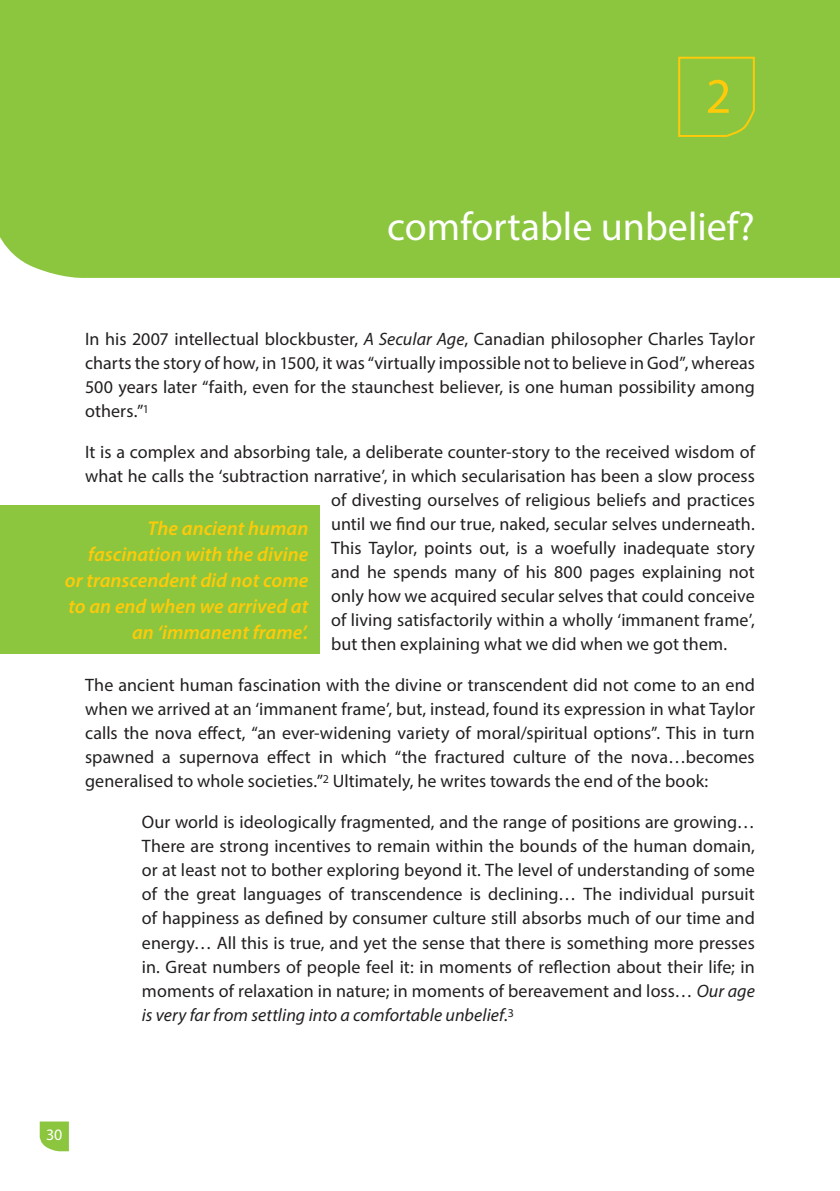
<style>
.page{position:relative;width:840px;height:1191px;background:#fff}
.page>*{position:absolute;margin:0;border:0;box-sizing:border-box;transform-origin:0 0}
.t1{font:50px "Myriad Pro";color:#feca0a}
.t2{font:40px "Myriad Pro";color:#fff}
.t3{font:italic 600 20px/26px "Myriad Pro";color:#feca0a;text-align:right}
.t4{font:18px/24px "Myriad Pro";letter-spacing:.005em;color:#231f20;text-align:justify}
.t5{font:16px "Myriad Pro";color:#fff}
.s1{font-style:italic}
</style>
<div class="page">
<svg style="left:40px;top:1121px;width:29px;height:30px"></svg>
<div style="left:0;top:0;width:839px;height:278px;background:#8bc63e"></div>
<div style="left:85px;top:210px;width:669px;height:39px;background:#8bc63e"></div>
<svg style="left:676px;top:56px;width:79px;height:82px;background:#95c639"></svg>
<div style="left:0;top:505px;width:319px;height:148px;background:#8bc63e"></div>
<h1 class="t1" style="left:705px;top:65px;width:27px">2</h1>
<h2 class="t2" style="left:387px;top:202px;width:369px">comfortable unbelief?</h2>
<p class="t4" style="left:85px;top:327px;width:671px">In his 2007 intellectual blockbuster, <span class="s1">A Secular Age</span>, Canadian philosopher Charles Taylor charts the story of how, in 1500, it was “virtually impossible not to believe in God”, whereas 500 years later “faith, even for the staunchest believer, is one human possibility among others.”<sup>1</sup></p>
<p class="t4" style="left:85px;top:440px;width:671px">It is a complex and absorbing tale, a deliberate counter-story to the received wisdom of</p>
<p class="t4" style="left:85px;top:464px;width:670px">what he calls the ‘subtraction narrative’, in which secularisation has been a slow process</p>
<p class="t4" style="left:331px;top:488px;width:425px">of divesting ourselves of religious beliefs and practices</p>
<p class="t4" style="left:331px;top:512px;width:425px">until we find our true, naked, secular selves underneath.</p>
<p class="t4" style="left:331px;top:536px;width:425px">This Taylor, points out, is a woefully inadequate story</p>
<p class="t4" style="left:331px;top:560px;width:425px">and he spends many of his 800 pages explaining not</p>
<p class="t4" style="left:331px;top:584px;width:425px">only how we acquired secular selves that could conceive</p>
<p class="t4" style="left:331px;top:608px;width:425px">of living satisfactorily within a wholly ‘immanent frame’,</p>
<p class="t4" style="left:331px;top:632px;width:397px">but then explaining what we did when we got them.</p>
<p class="t4" style="left:85px;top:673px;width:671px">The ancient human fascination with the divine or transcendent did not come to an end when we arrived at an ‘immanent frame’, but, instead, found its expression in what Taylor calls the nova effect, “an ever-widening variety of moral/spiritual options”. This in turn spawned a supernova effect in which “the fractured culture of the nova…becomes generalised to whole societies.”<sup>2</sup> Ultimately, he writes towards the end of the book:</p>
<p class="t4" style="left:142px;top:810px;width:614px">Our world is ideologically fragmented, and the range of positions are growing… There are strong incentives to remain within the bounds of the human domain, or at least not to bother exploring beyond it. The level of understanding of some of the great languages of transcendence is declining… The individual pursuit of happiness as defined by consumer culture still absorbs much of our time and energy… All this is true, and yet the sense that there is something more presses in. Great numbers of people feel it: in moments of reflection about their life; in moments of relaxation in nature; in moments of bereavement and loss… <span class="s1">Our age is very far from settling into a comfortable unbelief</span>.<sup>3</sup></p>
<p class="t3" style="left:65px;top:514px;width:245px">The ancient human fascination with the divine<br>or transcendent did not come to an end when we arrived at an ‘immanent frame’.</p>
<p class="t5" style="left:46px;top:1124px;width:18px">30</p>
</div>
